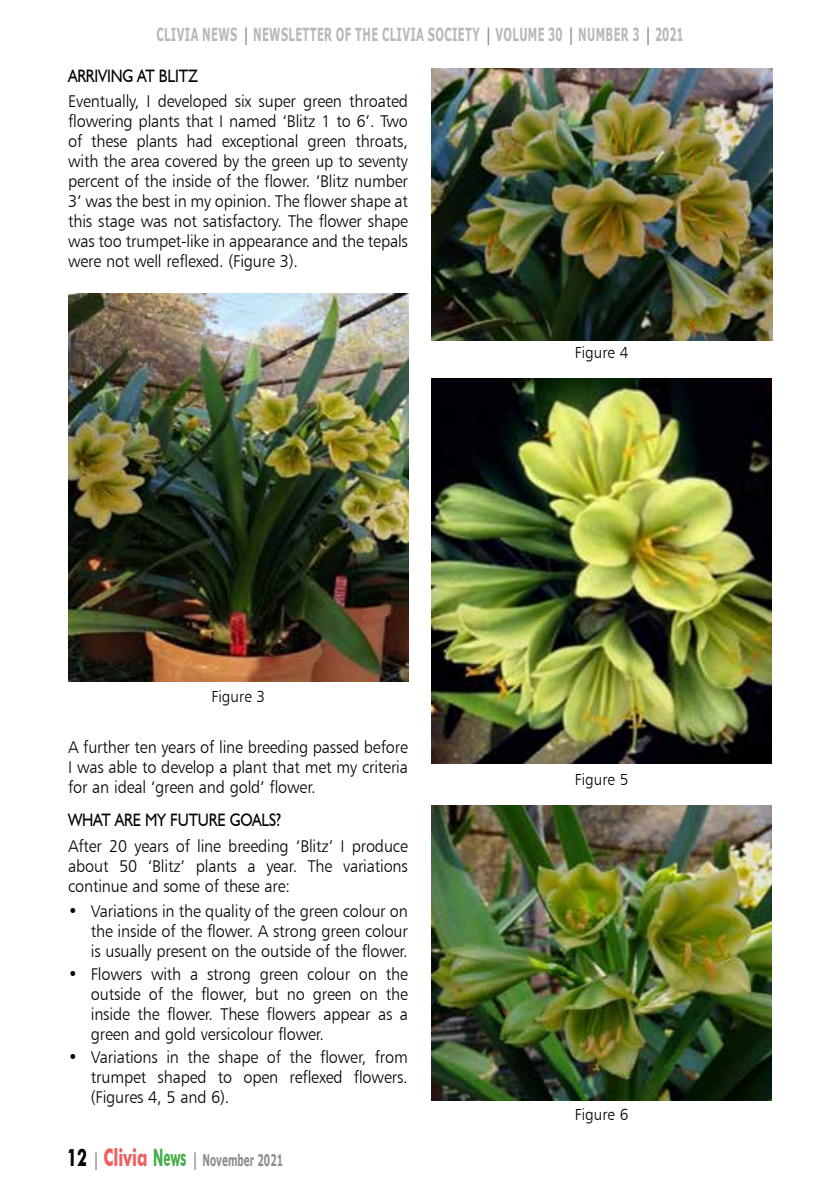
<style>
.page{position:relative;width:840px;height:1191px;background:#fff}
.page>*{position:absolute;margin:0;border:0;box-sizing:border-box;transform-origin:0 0}
.t1{font:700 18px "Verdana";letter-spacing:.035em;color:#b6b8ba;scale:.56 1}
.t2{font:18px "Humanist 521 BT";letter-spacing:-.01em;color:#000;scale:.85 1}
.t3{font:17px/20px "Humanist 777 BT Light B";letter-spacing:-.01em;color:#000;text-align:justify;scale:.96 1}
.t4{font:16px "Humanist 777 BT Light B";color:#000;scale:.96 1}
.t5{font:700 16px "Verdana";color:#8a8c8e;scale:.56 1}
.s1{font-weight:400;font-size:24px;color:#8a8c8e}
.s2{font-family:"Futura BT";font-size:24px;color:#000}
.s3{font-weight:400;font-size:24px}
.s4{font-family:"Futura BT";font-size:24px;color:#f15d5d}
.s5{font-family:"Futura BT";font-size:24px;color:#41ad49}
</style>
<div class="page">
<img style="left:68px;top:293px;width:340px;height:388px">
<img style="left:431px;top:68px;width:340px;height:272px">
<img style="left:431px;top:378px;width:340px;height:385px">
<img style="left:431px;top:805px;width:340px;height:295px">
<p class="t1" style="left:156px;top:22px;width:942px">CLIVIA NEWS <span class="s1">I</span> NEWSLETTER OF THE CLIVIA SOCIETY <span class="s1">I</span> VOLUME 30 <span class="s1">I</span> N UMBER 3 <span class="s1">I</span> 2021</p>
<p class="t2" style="left:68px;top:64px;width:22px">ARRIVING</p>
<p class="t2" style="left:137px;top:64px;width:73px">AT BLITZ</p>
<p class="t3" style="left:68px;top:91px;width:355px">Eventually, I developed six super green throated flowering plants that I named ‘Blitz 1 to 6’. Two of these plants had exceptional green throats, with the area covered by the green up to seventy percent of the inside of the flower. ‘Blitz number 3’ was the best in my opinion. The flower shape at this stage was not satisfactory. The flower shape was too trumpet-like in appearance and the tepals were not well reflexed. (Figure 3).</p>
<p class="t4" style="left:211px;top:686px;width:57px">Figure 3</p>
<p class="t3" style="left:68px;top:737px;width:355px">A further ten years of line breeding passed before I was able to develop a plant that met my criteria for an ideal ‘green and gold’ flower.</p>
<p class="t2" style="left:68px;top:808px;width:252px">WHAT ARE MY FUTURE GOALS?</p>
<p class="t3" style="left:68px;top:835px;width:355px">After 20 years of line breeding ‘Blitz’ I produce about 50 ‘Blitz’ plants a year. The variations continue and some of these are:</p>
<p class="t3" style="left:91px;top:901px;width:332px;text-indent:-23px">• Variations in the quality of the green colour on the inside of the flower. A strong green colour is usually present on the outside of the flower.</p>
<p class="t3" style="left:91px;top:964px;width:332px;text-indent:-23px">• Flowers with a strong green colour on the outside of the flower, but no green on the inside the flower. These flowers appear as a green and gold versicolour flower.</p>
<p class="t3" style="left:91px;top:1046px;width:332px;text-indent:-23px">• Variations in the shape of the flower, from trumpet shaped to open reflexed flowers. (Figures 4, 5 and 6).</p>
<p class="t5" style="left:67px;top:1148px;width:386px"><span class="s2">12</span> <span class="s3">I</span> <span class="s4">Clivia</span> <span class="s5">News</span> <span class="s3">I</span> NOVEMBER 2021</p>
<p class="t4" style="left:574px;top:343px;width:57px">Figure 4</p>
<p class="t4" style="left:574px;top:770px;width:57px">Figure 5</p>
<p class="t4" style="left:574px;top:1105px;width:57px">Figure 6</p>
</div>
